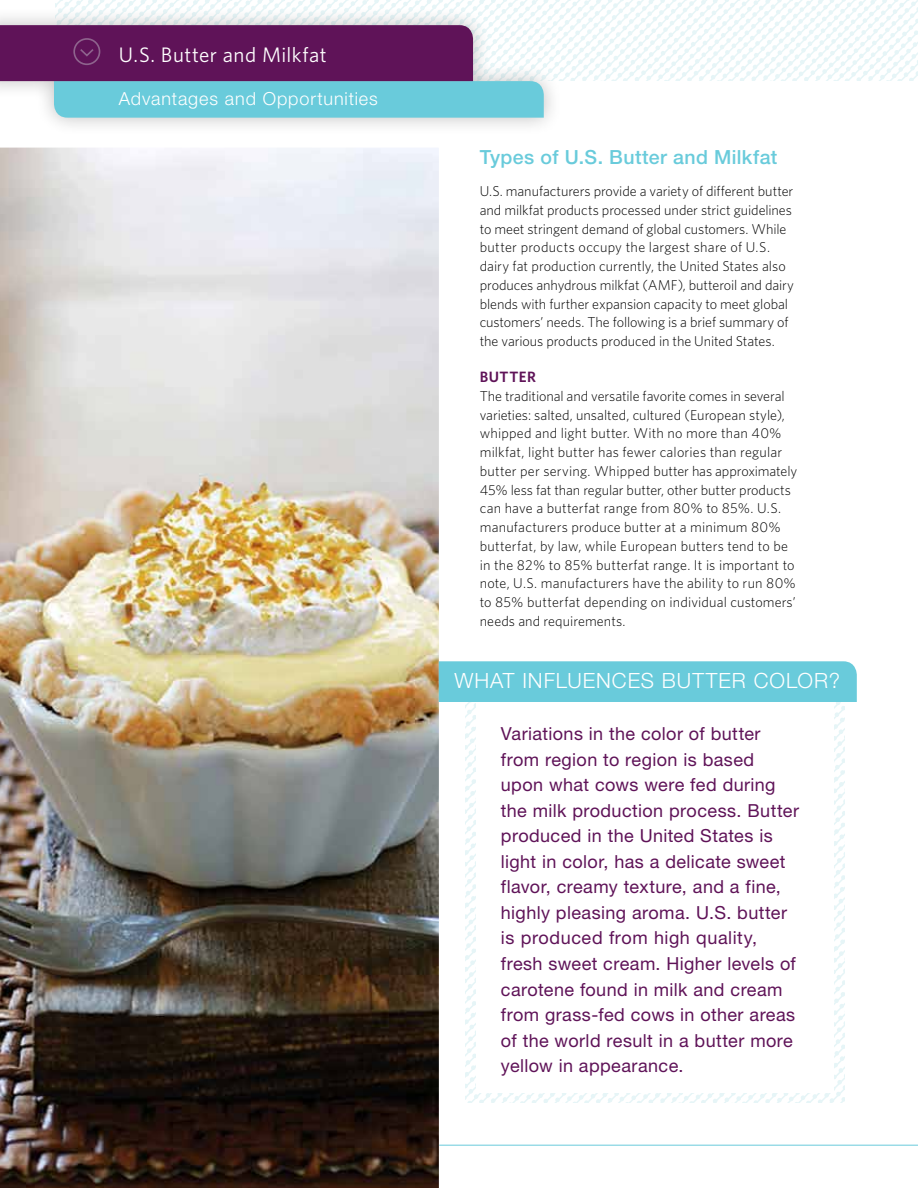
<style>
.page{position:relative;width:918px;height:1188px;background:#fff}
.page>*{position:absolute;margin:0;border:0;box-sizing:border-box;transform-origin:0 0}
.t1{font:300 21px "Helvetica Neue LT";letter-spacing:.045em;color:#fff}
.t2{font:21px "Whitney HTF";letter-spacing:.02em;color:#fff}
.t3{font:500 19.5px "Helvetica Neue LT";letter-spacing:.02em;color:#69cbdb}
.t4{font:18px/25.5px "Helvetica Neue LT";letter-spacing:.02em;color:#5f1358}
.t5{font:300 18px "Helvetica Neue LT";letter-spacing:.05em;color:#fff}
.t6{font:600 15px "Whitney HTF";letter-spacing:.035em;color:#5f1358}
.t7{font:300 14.25px/18.8px "Whitney HTF";color:#000}
</style>
<div class="page">
<img style="left:0;top:147px;width:451px;height:1041px">
<svg style="left:465px;top:702px;width:380px;height:401px"></svg>
<div style="left:439px;top:661px;width:418px;height:41px;background:#69cbdb"></div>
<div style="left:477px;top:702px;width:357px;height:390px;background:#fff"></div>
<img style="left:55px;top:377px;width:331px;height:811px">
<div style="left:0;top:6px;width:562px;height:130px;background:#000;opacity:.25"></div>
<hr style="left:439px;top:1145px;width:479px;height:1px;background:#69cbdb">
<svg style="left:0;top:0;width:918px;height:118px"></svg>
<h1 class="t2" style="left:119px;top:43px;width:209px">U.S. Butter and Milkfat</h1>
<p class="t5" style="left:119px;top:87px;width:261px">Advantages and Opportunities</p>
<h2 class="t3" style="left:480px;top:145px;width:299px">Types of U.S. Butter and Milkfat</h2>
<p class="t7" style="left:480px;top:181px;width:316px">U.S. manufacturers provide a variety of different butter and milkfat products processed under strict guidelines to meet stringent demand of global customers. While butter products occupy the largest share of U.S. dairy fat production currently, the United States also produces anhydrous milkfat (AMF), butteroil and dairy blends with further expansion capacity to meet global customers’ needs. The following is a brief summary of the various products produced in the United States.</p>
<p class="t6" style="left:480px;top:368px;width:58px">BUTTER</p>
<p class="t7" style="left:480px;top:386px;width:319px">The traditional and versatile favorite comes in several varieties: salted, unsalted, cultured (European style), whipped and light butter. With no more than 40% milkfat, light butter has fewer calories than regular butter per serving. Whipped butter has approximately 45% less fat than regular butter, other butter products can have a butterfat range from 80% to 85%. U.S. manufacturers produce butter at a minimum 80% butterfat, by law, while European butters tend to be in the 82% to 85% butterfat range. It is important to note, U.S. manufacturers have the ability to run 80% to 85% butterfat depending on individual customers’ needs and requirements.</p>
<h1 class="t1" style="left:454px;top:668px;width:387px">WHAT INFLUENCES BUTTER COLOR?</h1>
<p class="t4" style="left:501px;top:721px;width:300px">Variations in the color of butter from region to region is based upon what cows were fed during the milk production process. Butter produced in the United States is light in color, has a delicate sweet flavor, creamy texture, and a fine, highly pleasing aroma. U.S. butter is produced from high quality, fresh sweet cream. Higher levels of carotene found in milk and cream from grass-fed cows in other areas of the world result in a butter more yellow in appearance.</p>
</div>
